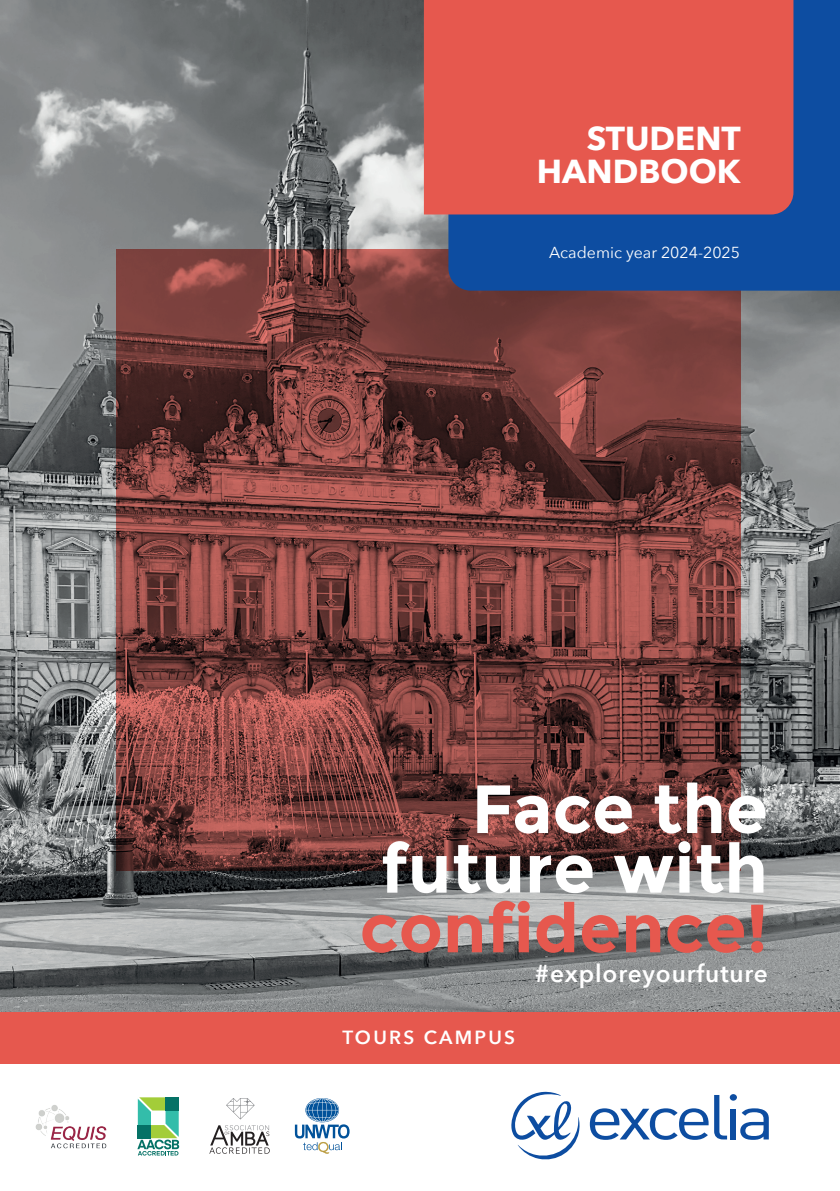
<style>
.page{position:relative;width:840px;height:1191px;background:#fff}
.page>*{position:absolute;margin:0;border:0;box-sizing:border-box;transform-origin:0 0}
.t1{font:700 68px/59.6px "Montserrat";color:#fff;text-align:right}
.t2{font:700 68px "Montserrat";color:#e6584e}
.t3{font:700 33.2px/33.2px "Avenir Next";color:#fff;text-align:right}
.t4{font:600 24.4px "Avenir Next";letter-spacing:.035em;color:#fff}
.t5{font:600 19px "Avenir Next";letter-spacing:.12em;color:#fff}
.t6{font:16px "Avenir Next";color:#fff}
</style>
<div class="page">
<img style="left:0;top:0;width:839px;height:1012px">
<svg style="left:117px;top:249px;width:623px;height:621px;background:#753d39"></svg>
<svg style="left:511px;top:1091px;width:68px;height:69px"></svg>
<svg style="left:589px;top:1095px;width:137px;height:44px"></svg>
<div style="left:730px;top:1108px;width:5px;height:31px;background:#0d4da1"></div>
<div style="left:729px;top:1094px;width:7px;height:6px;background:#0d4da1;border-radius:50%"></div>
<svg style="left:740px;top:1108px;width:28px;height:31px"></svg>
<div style="left:0;top:1012px;width:839px;height:51px;background:#e6584e"></div>
<img style="left:45px;top:1105px;width:21px;height:13px">
<svg style="left:226px;top:1098px;width:28px;height:21px"></svg>
<svg style="left:209px;top:1125px;width:60px;height:28px"></svg>
<svg style="left:137px;top:1097px;width:42px;height:58px"></svg>
<svg style="left:295px;top:1098px;width:54px;height:55px"></svg>
<div style="left:448px;top:0;width:391px;height:291px;background:#0d4da1"></div>
<div style="left:423px;top:0;width:370px;height:214px;background:#e6584e"></div>
<h2 class="t3" style="left:536px;top:121px;width:205px">STUDENT<br>HANDBOOK</h2>
<p class="t6" style="left:549px;top:239px;width:192px">Academic year 2024-2025</p>
<h1 class="t1" style="left:380px;top:779px;width:389px">Face the future with</h1>
<h1 class="t2" style="left:359px;top:887px;width:409px">confidence!</h1>
<h3 class="t4" style="left:534px;top:952px;width:234px">#exploreyourfuture</h3>
<p class="t5" style="left:342px;top:1021px;width:174px">TOURS CAMPUS</p>
</div>
